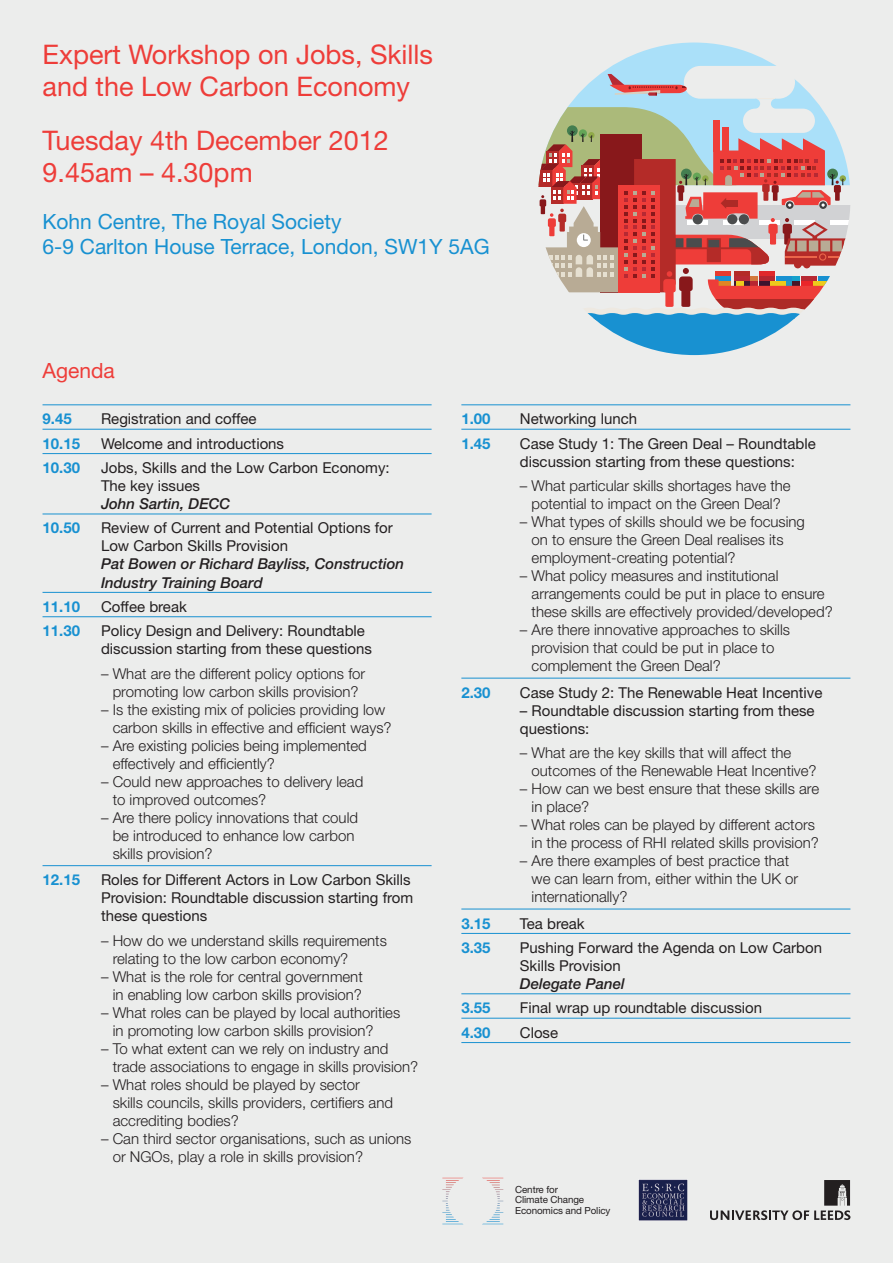
<style>
.page{position:relative;width:893px;height:1263px;background:#ecedec}
.page>*{position:absolute;margin:0;border:0;box-sizing:border-box;transform-origin:0 0}
.t1{font:27px/32.4px "Helvetica Neue";color:#ee3d39}
.t2{font:21px/25.2px "Helvetica Neue";color:#1891d1}
.t3{font:21px "Helvetica Neue";color:#ee3d39}
.t4{font:300 15px/18px "Helvetica Neue";color:#231f20}
.t5{font:15px/18px "Helvetica Neue";color:#231f20}
.t6{font:700 15px "Helvetica Neue";color:#1891d1}
.t7{font:9.75px/10.4px "Helvetica Neue";letter-spacing:-.01em;color:#231f20}
.s1{font-weight:500;font-style:italic}
</style>
<div class="page">
<hr style="left:43px;top:404px;width:389px;height:1px;background:#1891d1">
<hr style="left:43px;top:429px;width:389px;height:1px;background:#1891d1">
<hr style="left:43px;top:453px;width:389px;height:1px;background:#1891d1">
<hr style="left:43px;top:514px;width:389px;height:1px;background:#1891d1">
<hr style="left:43px;top:592px;width:389px;height:1px;background:#1891d1">
<hr style="left:43px;top:616px;width:389px;height:1px;background:#1891d1">
<hr style="left:43px;top:865px;width:389px;height:1px;background:#1891d1">
<hr style="left:461px;top:404px;width:389px;height:1px;background:#1891d1">
<hr style="left:461px;top:429px;width:389px;height:1px;background:#1891d1">
<hr style="left:461px;top:678px;width:389px;height:1px;background:#1891d1">
<hr style="left:461px;top:909px;width:389px;height:1px;background:#1891d1">
<hr style="left:461px;top:933px;width:389px;height:1px;background:#1891d1">
<hr style="left:461px;top:993px;width:389px;height:1px;background:#1891d1">
<hr style="left:461px;top:1018px;width:389px;height:1px;background:#1891d1">
<hr style="left:461px;top:1042px;width:389px;height:1px;background:#1891d1">
<svg style="left:442px;top:1178px;width:61px;height:46px"></svg>
<svg style="left:710px;top:1180px;width:140px;height:40px"></svg>
<img style="left:638px;top:1180px;width:50px;height:40px">
<svg style="left:600px;top:324px;width:188px;height:31px;fill:#1891d1"></svg>
<svg style="left:538px;top:43px;width:312px;height:281px"></svg>
<p class="t1" style="left:43px;top:38px;width:392px">Expert Workshop on Jobs, Skills and the Low Carbon Economy</p>
<p class="t1" style="left:43px;top:124px;width:348px">Tuesday 4th December 2012<br>9.45am – 4.30pm</p>
<p class="t2" style="left:43px;top:208px;width:449px">Kohn Centre, The Royal Society<br>6-9 Carlton House Terrace, London, SW1Y 5AG</p>
<p class="t3" style="left:43px;top:358px;width:74px">Agenda</p>
<p class="t6" style="left:43px;top:410px;width:31px">9.45</p>
<p class="t5" style="left:101px;top:410px;width:157px">Registration and coffee</p>
<p class="t6" style="left:43px;top:434px;width:39px">10.15</p>
<p class="t5" style="left:101px;top:434px;width:185px">Welcome and introductions</p>
<p class="t6" style="left:43px;top:458px;width:39px">10.30</p>
<p class="t5" style="left:101px;top:458px;width:290px">Jobs, Skills and the Low Carbon Economy:<br>The key issues<br><span class="s1">John Sartin, DECC</span></p>
<p class="t6" style="left:43px;top:519px;width:39px">10.50</p>
<p class="t5" style="left:101px;top:519px;width:305px">Review of Current and Potential Options for Low Carbon Skills Provision<br><span class="s1">Pat Bowen or Richard Bayliss, Construction Industry Training Board</span></p>
<p class="t6" style="left:43px;top:597px;width:39px">11.10</p>
<p class="t5" style="left:101px;top:597px;width:87px">Coffee break</p>
<p class="t6" style="left:43px;top:622px;width:39px">11.30</p>
<p class="t5" style="left:101px;top:622px;width:272px">Policy Design and Delivery: Roundtable discussion starting from these questions</p>
<p class="t4" style="left:101px;top:664px;width:266px;text-align:center">– What are the different policy options for promoting low carbon skills provision?</p>
<p class="t4" style="left:113px;top:700px;width:280px;text-indent:-12px">– Is the existing mix of policies providing low carbon skills in effective and efficient ways?</p>
<p class="t4" style="left:113px;top:736px;width:256px;text-indent:-12px">– Are existing policies being implemented effectively and efficiently?</p>
<p class="t4" style="left:113px;top:772px;width:252px;text-indent:-12px">– Could new approaches to delivery lead to improved outcomes?</p>
<p class="t4" style="left:113px;top:808px;width:247px;text-indent:-12px">– Are there policy innovations that could be introduced to enhance low carbon skills provision?</p>
<p class="t6" style="left:43px;top:870px;width:39px">12.15</p>
<p class="t5" style="left:101px;top:870px;width:314px">Roles for Different Actors in Low Carbon Skills<br>Provision: Roundtable discussion starting from these questions</p>
<p class="t4" style="left:113px;top:931px;width:276px;text-indent:-12px">– How do we understand skills requirements relating to the low carbon economy?</p>
<p class="t4" style="left:101px;top:967px;width:263px;text-align:right">– What is the role for central government in enabling low carbon skills provision?</p>
<p class="t4" style="left:113px;top:1003px;width:289px;text-indent:-12px">– What roles can be played by local authorities in promoting low carbon skills provision?</p>
<p class="t4" style="left:113px;top:1039px;width:307px;text-indent:-12px">– To what extent can we rely on industry and trade associations to engage in skills provision?</p>
<p class="t4" style="left:113px;top:1075px;width:282px;text-indent:-12px">– What roles should be played by sector skills councils, skills providers, certifiers and accrediting bodies?</p>
<p class="t4" style="left:113px;top:1129px;width:300px;text-indent:-12px">– Can third sector organisations, such as unions or NGOs, play a role in skills provision?</p>
<p class="t6" style="left:461px;top:410px;width:31px">1.00</p>
<p class="t5" style="left:520px;top:410px;width:119px">Networking lunch</p>
<p class="t6" style="left:461px;top:434px;width:31px">1.45</p>
<p class="t5" style="left:520px;top:434px;width:297px">Case Study 1: The Green Deal – Roundtable discussion starting from these questions:</p>
<p class="t4" style="left:520px;top:476px;width:272px;text-align:center">– What particular skills shortages have the potential to impact on the Green Deal?</p>
<p class="t4" style="left:532px;top:512px;width:275px;text-indent:-12px">– What types of skills should we be focusing on to ensure the Green Deal realises its employment-creating potential?</p>
<p class="t4" style="left:532px;top:566px;width:303px;text-indent:-12px">– What policy measures and institutional arrangements could be put in place to ensure these skills are effectively provided/developed?</p>
<p class="t4" style="left:532px;top:620px;width:260px;text-indent:-12px">– Are there innovative approaches to skills provision that could be put in place to complement the Green Deal?</p>
<p class="t6" style="left:461px;top:683px;width:31px">2.30</p>
<p class="t5" style="left:520px;top:683px;width:304px">Case Study 2: The Renewable Heat Incentive</p>
<p class="t5" style="left:520px;top:701px;width:296px">– Roundtable discussion starting from these questions:</p>
<p class="t4" style="left:532px;top:743px;width:287px;text-indent:-12px">– What are the key skills that will affect the outcomes of the Renewable Heat Incentive?</p>
<p class="t4" style="left:532px;top:779px;width:289px;text-indent:-12px">– How can we best ensure that these skills are in place?</p>
<p class="t4" style="left:520px;top:815px;width:300px;text-align:right">– What roles can be played by different actors in the process of RHI related skills provision?</p>
<p class="t4" style="left:532px;top:851px;width:268px;text-indent:-12px">– Are there examples of best practice that we can learn from, either within the UK or internationally?</p>
<p class="t6" style="left:461px;top:914px;width:31px">3.15</p>
<p class="t5" style="left:520px;top:914px;width:66px">Tea break</p>
<p class="t6" style="left:461px;top:938px;width:31px">3.35</p>
<p class="t5" style="left:520px;top:938px;width:304px">Pushing Forward the Agenda on Low Carbon<br>Skills Provision<br><span class="s1">Delegate Panel</span></p>
<p class="t6" style="left:461px;top:999px;width:31px">3.55</p>
<p class="t5" style="left:520px;top:999px;width:244px">Final wrap up roundtable discussion</p>
<p class="t6" style="left:461px;top:1023px;width:31px">4.30</p>
<p class="t5" style="left:520px;top:1023px;width:40px">Close</p>
<p class="t7" style="left:515px;top:1184px;width:97px">Centre for<br>Climate Change<br>Economics and Policy</p>
</div>
